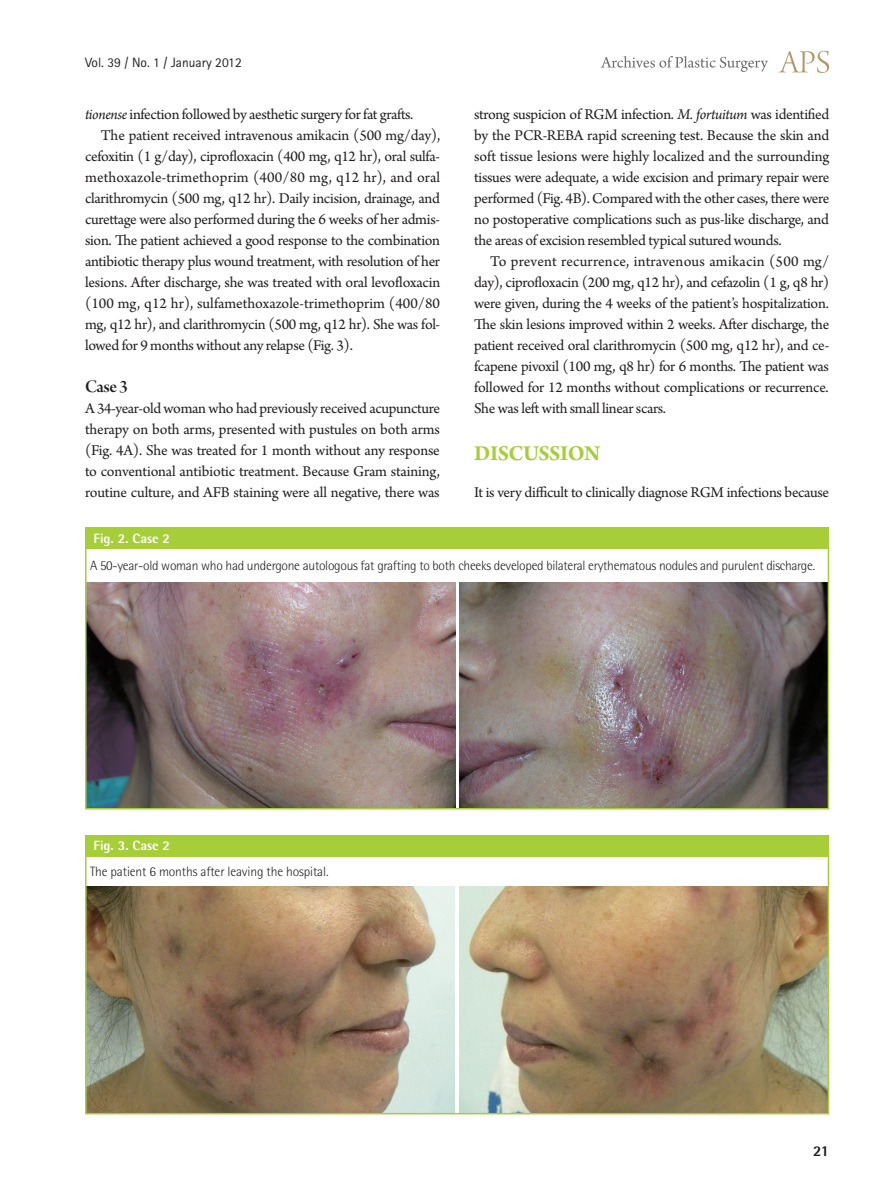
<style>
.page{position:relative;width:893px;height:1191px;background:#fff}
.page>*{position:absolute;margin:0;border:0;box-sizing:border-box;transform-origin:0 0}
.t1{font:700 22.5px "Arno Pro";letter-spacing:-.02em;color:#a6ce39}
.t2{font:18.75px "Arno Pro Smbd Display";color:#231f20}
.t3{font:15.75px/21px "Arno Pro";letter-spacing:-.02em;color:#231f20;text-align:justify}
.t4{font:15.75px "Arno Pro";color:#231f20}
.t5{font:15.75px "Arno Pro";letter-spacing:.01em;color:#231f20}
.t6{font:800 15px "Rotis Semi Sans Std";color:#231f20}
.t7{font:300 13.5px "Rotis Semi Sans Std";letter-spacing:-.02em;color:#231f20}
.t8{font:13.5px "Rotis Sans Serif Std";color:#231f20}
.t9{font:800 13.5px "Rotis Semi Sans Std";color:#fff}
.s1{font-style:italic}
</style>
<div class="page">
<svg style="left:779px;top:51px;width:50px;height:22px"></svg>
<svg style="left:601px;top:56px;width:167px;height:16px"></svg>
<div style="left:85px;top:527px;width:743px;height:21px;background:#a6ce39"></div>
<img style="left:88px;top:582px;width:367px;height:224px">
<img style="left:459px;top:582px;width:367px;height:224px">
<div style="left:85px;top:527px;width:744px;height:282px;border:2px solid #a6ce39"></div>
<img style="left:88px;top:886px;width:367px;height:225px">
<img style="left:459px;top:886px;width:367px;height:225px">
<div style="left:85px;top:835px;width:743px;height:21px;background:#a6ce39"></div>
<div style="left:85px;top:835px;width:744px;height:279px;border:2px solid #a6ce39"></div>
<p class="t8" style="left:85px;top:54px;width:158px">Vol. 39 / No. 1 / January 2012</p>
<p class="t3" style="left:85px;top:105px;width:330px"><span class="s1">tionense</span> infection followed by aesthetic surgery for fat grafts.</p>
<p class="t3" style="left:101px;top:126px;width:341px">The patient received intravenous amikacin (500 mg/day),</p>
<p class="t3" style="left:85px;top:147px;width:355px">cefoxitin (1 g/day), ciprofloxacin (400 mg, q12 hr), oral sulfa-</p>
<p class="t5" style="left:85px;top:168px;width:357px">methoxazole-trimethoprim (400/80 mg, q12 hr), and oral</p>
<p class="t3" style="left:85px;top:189px;width:356px">clarithromycin (500 mg, q12 hr). Daily incision, drainage, and</p>
<p class="t3" style="left:85px;top:210px;width:357px">curettage were also performed during the 6 weeks of her admis-</p>
<p class="t3" style="left:85px;top:231px;width:357px">sion. The patient achieved a good response to the combination</p>
<p class="t3" style="left:85px;top:252px;width:356px">antibiotic therapy plus wound treatment, with resolution of her</p>
<p class="t3" style="left:85px;top:273px;width:357px">lesions. After discharge, she was treated with oral levofloxacin</p>
<p class="t4" style="left:85px;top:294px;width:356px">(100 mg, q12 hr), sulfamethoxazole-trimethoprim (400/80</p>
<p class="t3" style="left:85px;top:315px;width:357px">mg, q12 hr), and clarithromycin (500 mg, q12 hr). She was fol-</p>
<p class="t3" style="left:85px;top:336px;width:269px">lowed for 9 months without any relapse (Fig. 3).</p>
<p class="t2" style="left:85px;top:376px;width:44px">Case 3</p>
<p class="t3" style="left:85px;top:399px;width:357px">A 34-year-old woman who had previously received acupuncture therapy on both arms, presented with pustules on both arms (Fig. 4A). She was treated for 1 month without any response to conventional antibiotic treatment. Because Gram staining, routine culture, and AFB staining were all negative, there was</p>
<p class="t9" style="left:94px;top:529px;width:78px">Fig. 2. Case 2</p>
<p class="t3" style="left:474px;top:105px;width:357px">strong suspicion of RGM infection. <span class="s1">M. fortuitum</span> was identified by the PCR-REBA rapid screening test. Because the skin and soft tissue lesions were highly localized and the surrounding tissues were adequate, a wide excision and primary repair were performed (Fig. 4B). Compared with the other cases, there were no postoperative complications such as pus-like discharge, and the areas of excision resembled typical sutured wounds.</p>
<p class="t3" style="left:474px;top:252px;width:357px;text-indent:16px">To prevent recurrence, intravenous amikacin (500 mg/ day), ciprofloxacin (200 mg, q12 hr), and cefazolin (1 g, q8 hr) were given, during the 4 weeks of the patient’s hospitalization.<br>The skin lesions improved within 2 weeks. After discharge, the patient received oral clarithromycin (500 mg, q12 hr), and ce&shy;fcapene pivoxil (100 mg, q8 hr) for 6 months. The patient was followed for 12 months without complications or recurrence.<br>She was left with small linear scars.</p>
<h1 class="t1" style="left:474px;top:441px;width:128px">DISCUSSION</h1>
<p class="t3" style="left:474px;top:483px;width:357px">It is very difficult to clinically diagnose RGM infections because</p>
<p class="t7" style="left:90px;top:558px;width:727px">A 50-year-old woman who had undergone autologous fat grafting to both cheeks developed bilateral erythematous nodules and purulent discharge.</p>
<p class="t9" style="left:94px;top:837px;width:78px">Fig. 3. Case 2</p>
<p class="t7" style="left:90px;top:864px;width:240px">The patient 6 months after leaving the hospital.</p>
<p class="t6" style="left:813px;top:1141px;width:18px">21</p>
</div>
